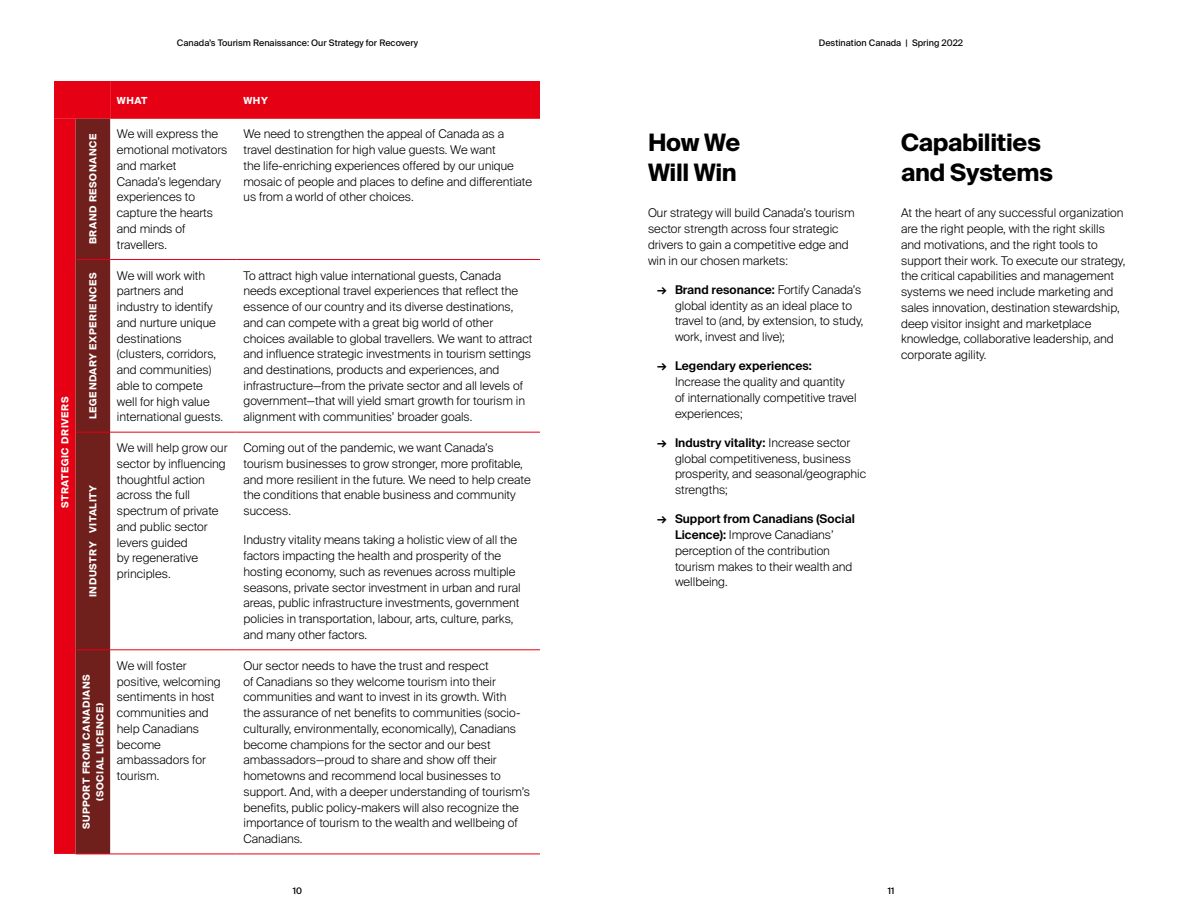
<style>
.page{position:relative;width:1188px;height:918px;background:#fff}
.page>*{position:absolute;margin:0;border:0;box-sizing:border-box;transform-origin:0 0}
.t1{font:700 24px/30px "Suisse Intl";letter-spacing:-.015em;color:#000}
.t2{font:300 12px/15.8px "Suisse Intl";color:#000}
.t3{font:600 12px "Suisse Intl";color:#000}
.t4{font:700 9.75px/13.5px "Suisse Intl";letter-spacing:.06em;color:#fff;text-align:center}
.t5{font:9px "Suisse Intl";color:#000}
.t6{font:500 9px "Suisse Intl";color:#000}
.s1{font-weight:600}
</style>
<div class="page">
<svg style="left:110px;top:81px;width:430px;height:773px"></svg>
<svg style="left:54px;top:81px;width:56px;height:773px;background:#a21218"></svg>
<hr style="left:110px;top:259px;width:127px;height:1px;background:#e60013">
<hr style="left:237px;top:259px;width:303px;height:1px;background:#e60013">
<hr style="left:110px;top:432px;width:127px;height:1px;background:#e60013">
<hr style="left:237px;top:432px;width:303px;height:1px;background:#e60013">
<hr style="left:110px;top:649px;width:127px;height:1px;background:#e60013">
<hr style="left:237px;top:649px;width:303px;height:1px;background:#e60013">
<hr style="left:110px;top:854px;width:127px;height:1px;background:#e60013">
<hr style="left:237px;top:854px;width:303px;height:1px;background:#e60013">
<hr style="left:76px;top:259px;width:34px;height:1px;background:#e60013">
<hr style="left:76px;top:432px;width:34px;height:1px;background:#e60013">
<hr style="left:76px;top:649px;width:34px;height:1px;background:#e60013">
<hr style="left:76px;top:854px;width:34px;height:1px;background:#e60013">
<p class="t5" style="left:177px;top:37px;width:243px">Canada’s Tourism Renaissance: Our Strategy for Recovery</p>
<p class="t5" style="left:819px;top:37px;width:146px">Destination Canada | Spring 2022</p>
<p class="t4" style="left:58px;top:508px;width:113px;rotate:-90deg">STRATEGIC DRIVERS</p>
<p class="t4" style="left:117px;top:94px;width:32px">WHAT</p>
<p class="t4" style="left:243px;top:94px;width:26px">WHY</p>
<p class="t4" style="left:87px;top:244px;width:112px;rotate:-90deg">BRAND RESONANCE</p>
<p class="t2" style="left:117px;top:126px;width:112px">We will express the emotional motivators and market<br>Canada’s legendary experiences to capture the hearts and minds of travellers.</p>
<p class="t2" style="left:243px;top:126px;width:290px">We need to strengthen the appeal of Canada as a travel destination for high value guests. We want<br>the life-enriching experiences offered by our unique mosaic of people and places to define and differentiate us from a world of other choices.</p>
<p class="t4" style="left:87px;top:419px;width:148px;rotate:-90deg">LEGENDARY EXPERIENCES</p>
<p class="t2" style="left:117px;top:268px;width:108px">We will work with partners and industry to identify and nurture unique destinations (clusters, corridors, and communities) able to compete well for high value international guests.</p>
<p class="t2" style="left:243px;top:268px;width:290px">To attract high value international guests, Canada needs exceptional travel experiences that reflect the essence of our country and its diverse destinations, and can compete with a great big world of other choices available to global travellers. We want to attract and influence strategic investments in tourism settings and destinations, products and experiences, and infrastructure—from the private sector and all levels of government—that will yield smart growth for tourism in alignment with communities’ broader goals.</p>
<p class="t4" style="left:87px;top:597px;width:114px;rotate:-90deg">INDUSTRY VITALITY</p>
<p class="t4" style="left:80px;top:829px;width:156px;rotate:-90deg">SUPPORT FROM CANADIANS (SOCIAL LICENCE)</p>
<p class="t2" style="left:117px;top:440px;width:112px">We will help grow our sector by influencing thoughtful action across the full spectrum of private and public sector levers guided<br>by regenerative principles.</p>
<p class="t2" style="left:243px;top:440px;width:289px">Coming out of the pandemic, we want Canada’s tourism businesses to grow stronger, more profitable, and more resilient in the future. We need to help create the conditions that enable business and community success.</p>
<p class="t2" style="left:243px;top:532px;width:279px">Industry vitality means taking a holistic view of all the factors impacting the health and prosperity of the hosting economy, such as revenues across multiple seasons, private sector investment in urban and rural areas, public infrastructure investments, government policies in transportation, labour, arts, culture, parks, and many other factors.</p>
<p class="t2" style="left:117px;top:658px;width:105px">We will foster positive, welcoming sentiments in host communities and help Canadians become ambassadors for tourism.</p>
<p class="t2" style="left:243px;top:658px;width:288px">Our sector needs to have the trust and respect<br>of Canadians so they welcome tourism into their communities and want to invest in its growth. With<br>the assurance of net benefits to communities (socio&shy;culturally, environmentally, economically), Canadians become champions for the sector and our best ambassadors—proud to share and show off their hometowns and recommend local businesses to support. And, with a deeper understanding of tourism’s benefits, public policy-makers will also recognize the importance of tourism to the wealth and wellbeing of Canadians.</p>
<h1 class="t1" style="left:648px;top:128px;width:94px">How We<br>Will Win</h1>
<p class="t2" style="left:648px;top:205px;width:208px">Our strategy will build Canada’s tourism sector strength across four strategic drivers to gain a competitive edge and win in our chosen markets:</p>
<p class="t2" style="left:675px;top:282px;width:190px;text-indent:-18px"><span class="s1">→ Brand resonance:</span> Fortify Canada’s global identity as an ideal place to travel to (and, by extension, to study, work, invest and live);</p>
<p class="t3" style="left:657px;top:359px;width:156px">→ Legendary experiences:</p>
<p class="t2" style="left:675px;top:374px;width:183px">Increase the quality and quantity of internationally competitive travel experiences;</p>
<p class="t2" style="left:675px;top:435px;width:193px;text-indent:-18px"><span class="s1">→ Industry vitality:</span> Increase sector global competitiveness, business prosperity, and seasonal/geographic strengths;</p>
<p class="t2" style="left:675px;top:511px;width:181px;text-indent:-18px"><span class="s1">→ Support from Canadians (Social<br>Licence):</span> Improve Canadians’ perception of the contribution tourism makes to their wealth and wellbeing.</p>
<h1 class="t1" style="left:901px;top:128px;width:153px">Capabilities and Systems</h1>
<p class="t2" style="left:901px;top:205px;width:226px">At the heart of any successful organization are the right people, with the right skills and motivations, and the right tools to support their work. To execute our strategy, the critical capabilities and management systems we need include marketing and sales innovation, destination stewardship, deep visitor insight and marketplace knowledge, collaborative leadership, and corporate agility.</p>
<p class="t6" style="left:293px;top:886px;width:11px">10</p>
<p class="t6" style="left:888px;top:886px;width:8px">11</p>
</div>
